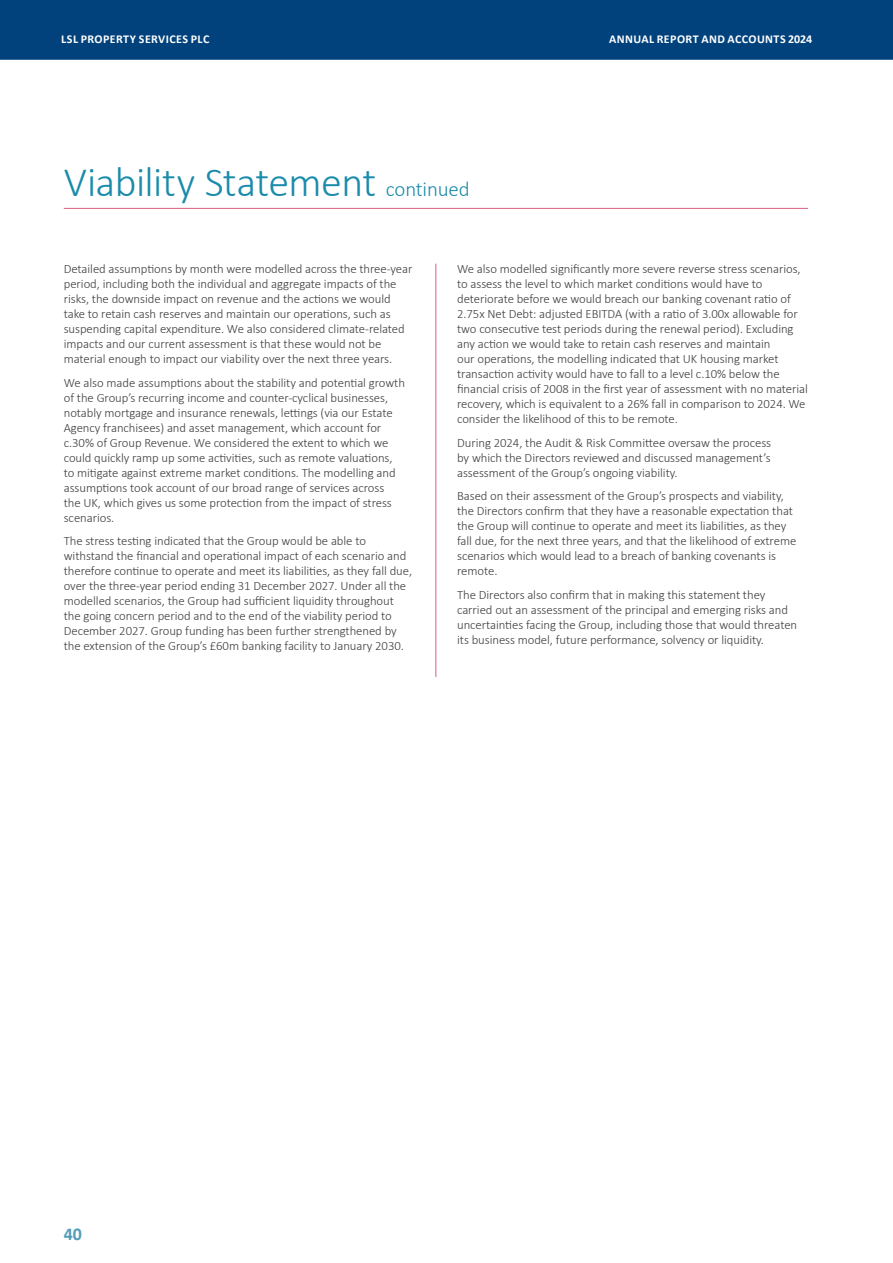
<style>
.page{position:relative;width:893px;height:1263px;background:#fff}
.page>*{position:absolute;margin:0;border:0;box-sizing:border-box;transform-origin:0 0}
.t1{font:300 42px "Calibri";letter-spacing:-.015em;color:#1a8baa}
.t2{font:700 18px "Calibri";color:#549cb8}
.t3{font:300 12.75px/15px "Calibri";letter-spacing:-.005em;color:#3e3e3f}
.t4{font:700 12px "Calibri";letter-spacing:.035em;color:#fff}
.s1{font-size:21px}
</style>
<div class="page">
<div style="left:0;top:0;width:893px;height:60px;background:#01427c"></div>
<hr style="left:436px;top:264px;width:1px;height:413px;background:#d95e7f">
<hr style="left:64px;top:208px;width:744px;height:1px;background:#d95e7f">
<p class="t4" style="left:61px;top:30px;width:150px">LSL PROPERTY SERVICES PLC</p>
<p class="t4" style="left:609px;top:30px;width:205px">ANNUAL REPORT AND ACCOUNTS 2024</p>
<h1 class="t1" style="left:64px;top:156px;width:407px">Viability Statement <span class="s1">continued</span></h1>
<p class="t3" style="left:64px;top:261px;width:350px">Detailed assumptions by month were modelled across the three-year period, including both the individual and aggregate impacts of the risks, the downside impact on revenue and the actions we would take to retain cash reserves and maintain our operations, such as suspending capital expenditure. We also considered climate-related impacts and our current assessment is that these would not be material enough to impact our viability over the next three years.</p>
<p class="t3" style="left:64px;top:375px;width:343px">We also made assumptions about the stability and potential growth of the Group’s recurring income and counter-cyclical businesses, notably mortgage and insurance renewals, lettings (via our Estate Agency franchisees) and asset management, which account for c.30% of Group Revenue. We considered the extent to which we could quickly ramp up some activities, such as remote valuations, to mitigate against extreme market conditions. The modelling and assumptions took account of our broad range of services across<br>the UK, which gives us some protection from the impact of stress scenarios.</p>
<p class="t3" style="left:64px;top:533px;width:350px">The stress testing indicated that the Group would be able to withstand the financial and operational impact of each scenario and therefore continue to operate and meet its liabilities, as they fall due, over the three-year period ending 31 December 2027. Under all the modelled scenarios, the Group had sufficient liquidity throughout the going concern period and to the end of the viability period to December 2027. Group funding has been further strengthened by the extension of the Group’s £60m banking facility to January 2030.</p>
<p class="t3" style="left:457px;top:261px;width:352px">We also modelled significantly more severe reverse stress scenarios, to assess the level to which market conditions would have to deteriorate before we would breach our banking covenant ratio of 2.75x Net Debt: adjusted EBITDA (with a ratio of 3.00x allowable for two consecutive test periods during the renewal period). Excluding any action we would take to retain cash reserves and maintain<br>our operations, the modelling indicated that UK housing market transaction activity would have to fall to a level c.10% below the financial crisis of 2008 in the first year of assessment with no material recovery, which is equivalent to a 26% fall in comparison to 2024. We consider the likelihood of this to be remote.</p>
<p class="t3" style="left:457px;top:435px;width:316px;text-align:justify">During 2024, the Audit &amp; Risk Committee oversaw the process by which the Directors reviewed and discussed management’s assessment of the Group’s ongoing viability.</p>
<p class="t3" style="left:457px;top:488px;width:341px">Based on their assessment of the Group’s prospects and viability, the Directors confirm that they have a reasonable expectation that the Group will continue to operate and meet its liabilities, as they fall due, for the next three years, and that the likelihood of extreme scenarios which would lead to a breach of banking covenants is remote.</p>
<p class="t3" style="left:457px;top:587px;width:342px">The Directors also confirm that in making this statement they carried out an assessment of the principal and emerging risks and uncertainties facing the Group, including those that would threaten its business model, future performance, solvency or liquidity.</p>
<h2 class="t2" style="left:64px;top:1221px;width:20px">40</h2>
</div>
